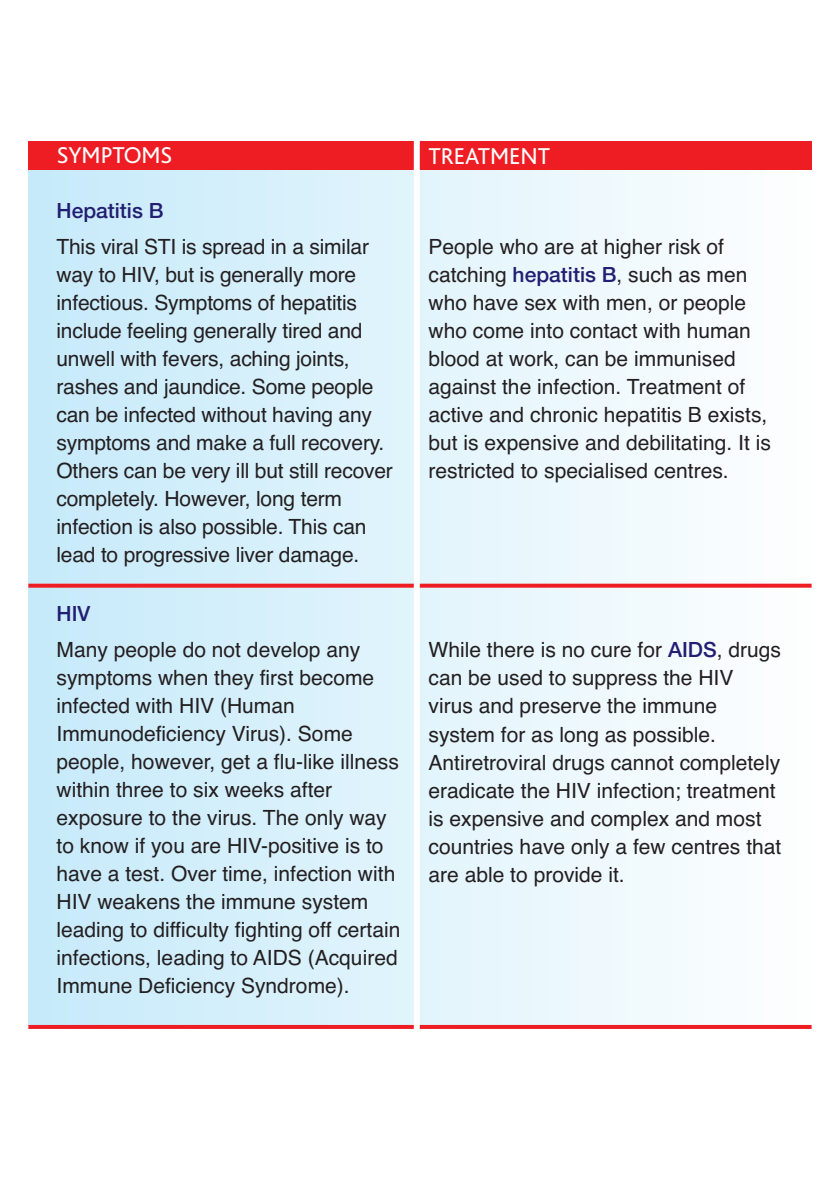
<style>
.page{position:relative;width:840px;height:1191px;background:#fff}
.page>*{position:absolute;margin:0;border:0;box-sizing:border-box;transform-origin:0 0}
.t1{font:24px "Bliss";color:#fff}
.t2{font:21px/28px "Helvetica";color:#231f20}
.t3{font:500 21px "Helvetica Neue";color:#221e72}
.s1{font-family:"Helvetica Neue";font-weight:500;color:#221e72}
</style>
<div class="page">
<div style="left:28px;top:142px;width:783px;height:884px;background:linear-gradient(to right,#c6eafa,#fefefe)"></div>
<div style="left:28px;top:142px;width:783px;height:28px;background:#ee1d23"></div>
<svg style="left:28px;top:583px;width:783px;height:4px;background:#eb4148"></svg>
<hr style="left:28px;top:1025px;width:783px;height:4px;background:#ee1d23">
<div style="left:413px;top:81px;width:6px;height:989px;background:#fff"></div>
<p class="t1" style="left:57px;top:146px;width:117px">SYMPTOMS</p>
<p class="t1" style="left:428px;top:147px;width:123px">TREATMENT</p>
<p class="t3" style="left:56px;top:203px;width:108px">Hepatitis B</p>
<p class="t2" style="left:56px;top:235px;width:338px">This viral STI is spread in a similar way to HIV, but is generally more infectious. Symptoms of hepatitis include feeling generally tired and unwell with fevers, aching joints, rashes and jaundice. Some people can be infected without having any symptoms and make a full recovery.<br>Others can be very ill but still recover completely. However, long term infection is also possible. This can lead to progressive liver damage.</p>
<p class="t3" style="left:56px;top:606px;width:35px">HIV</p>
<p class="t2" style="left:56px;top:638px;width:345px">Many people do not develop any symptoms when they first become infected with HIV (Human Immunodeficiency Virus). Some people, however, get a flu-like illness within three to six weeks after exposure to the virus. The only way to know if you are HIV-positive is to have a test. Over time, infection with HIV weakens the immune system leading to difficulty fighting off certain infections, leading to AIDS (Acquired Immune Deficiency Syndrome).</p>
<p class="t2" style="left:428px;top:235px;width:344px">People who are at higher risk of catching <span class="s1">hepatitis B</span>, such as men who have sex with men, or people who come into contact with human blood at work, can be immunised against the infection. Treatment of active and chronic hepatitis B exists, but is expensive and debilitating. It is restricted to specialised centres.</p>
<p class="t2" style="left:428px;top:638px;width:354px">While there is no cure for <span class="s1">AIDS</span>, drugs can be used to suppress the HIV virus and preserve the immune system for as long as possible.<br>Antiretroviral drugs cannot completely eradicate the HIV infection; treatment is expensive and complex and most countries have only a few centres that are able to provide it.</p>
</div>
